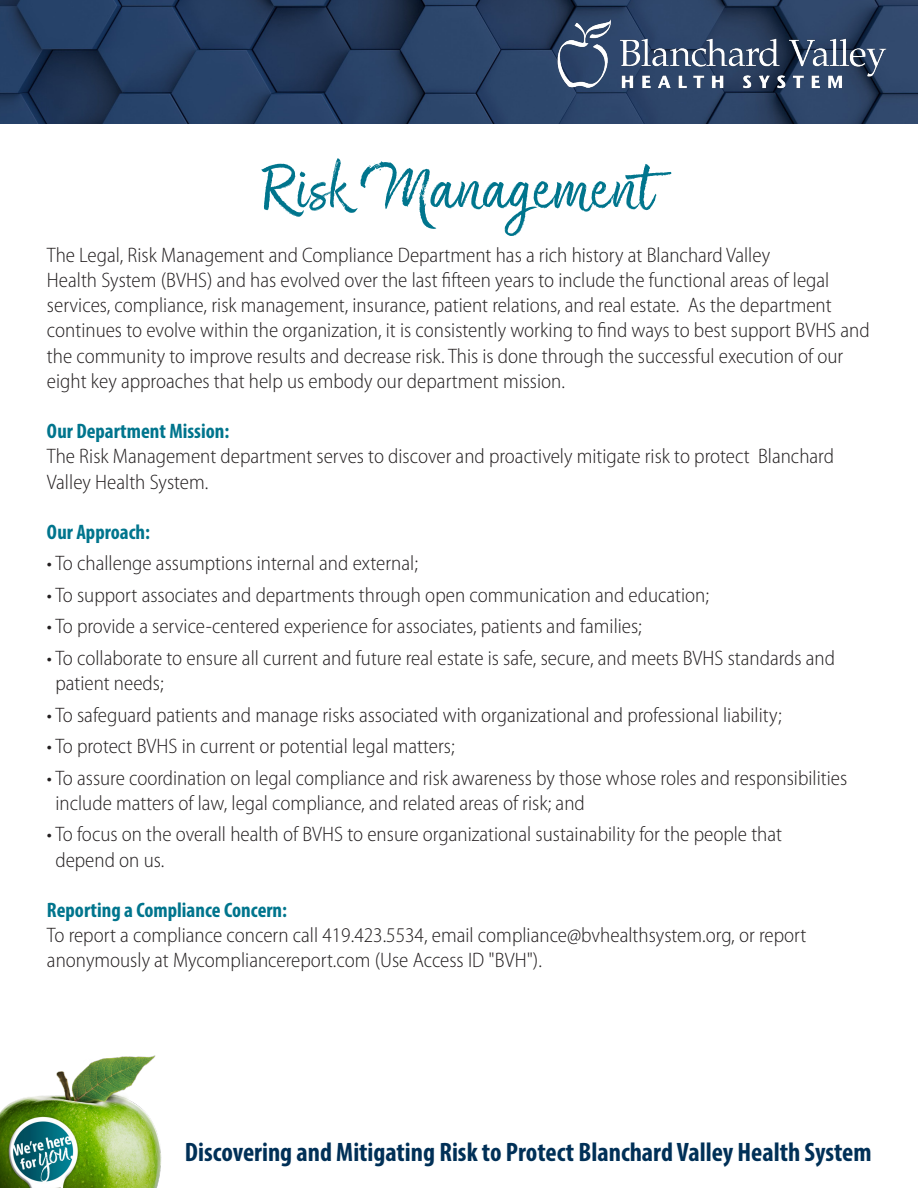
<style>
.page{position:relative;width:918px;height:1188px;background:#fff}
.page>*{position:absolute;margin:0;border:0;box-sizing:border-box;transform-origin:0 0}
.t1{font:70.5px "Good Karma Upright";color:#00758d}
.t2{font:700 condensed 26.7px "Myriad Pro";color:#003057}
.t3{font:300 semi-condensed 21px/25.2px "Myriad Pro";color:#231f20}
.t4{font:700 condensed 21px "Myriad Pro";color:#00758d}
</style>
<div class="page">
<img style="left:0;top:0;width:918px;height:123px">
<img style="left:555px;top:13px;width:336px;height:85px">
<img style="left:0;top:1055px;width:162px;height:133px">
<p class="t1" style="left:262px;top:147px;width:394px">Risk Management</p>
<p class="t3" style="left:47px;top:242px;width:725px">The Legal, Risk Management and Compliance Department has a rich history at Blanchard Valley</p>
<p class="t3" style="left:47px;top:267px;width:824px">Health System (BVHS) and has evolved over the last fifteen years to include the functional areas of legal services, compliance, risk management, insurance, patient relations, and real estate. As the department continues to evolve within the organization, it is consistently working to find ways to best support BVHS and the community to improve results and decrease risk. This is done through the successful execution of our eight key approaches that help us embody our department mission.</p>
<p class="t4" style="left:47px;top:418px;width:184px">Our Department Mission:</p>
<p class="t3" style="left:47px;top:444px;width:789px">The Risk Management department serves to discover and proactively mitigate risk to protect Blanchard<br>Valley Health System.</p>
<p class="t4" style="left:47px;top:519px;width:105px">Our Approach:</p>
<p class="t3" style="left:47px;top:551px;width:373px">• To challenge assumptions internal and external;</p>
<p class="t3" style="left:47px;top:582px;width:664px">• To support associates and departments through open communication and education;</p>
<p class="t3" style="left:47px;top:614px;width:596px">• To provide a service-centered experience for associates, patients and families;</p>
<p class="t3" style="left:47px;top:645px;width:790px">• To collaborate to ensure all current and future real estate is safe, secure, and meets BVHS standards and</p>
<p class="t3" style="left:55px;top:670px;width:110px">patient needs;</p>
<p class="t3" style="left:47px;top:702px;width:736px">• To safeguard patients and manage risks associated with organizational and professional liability;</p>
<p class="t3" style="left:47px;top:733px;width:409px">• To protect BVHS in current or potential legal matters;</p>
<p class="t3" style="left:47px;top:765px;width:802px">• To assure coordination on legal compliance and risk awareness by those whose roles and responsibilities</p>
<p class="t3" style="left:55px;top:790px;width:531px">include matters of law, legal compliance, and related areas of risk; and</p>
<p class="t3" style="left:47px;top:822px;width:737px">• To focus on the overall health of BVHS to ensure organizational sustainability for the people that</p>
<p class="t3" style="left:55px;top:847px;width:110px">depend on us.</p>
<p class="t4" style="left:47px;top:897px;width:242px">Reporting a Compliance Concern:</p>
<p class="t3" style="left:47px;top:922px;width:761px">To report a compliance concern call 419.423.5534, email compliance@bvhealthsystem.org, or report anonymously at Mycompliancereport.com (Use Access ID "BVH").</p>
<p class="t2" style="left:185px;top:1135px;width:688px">Discovering and Mitigating Risk to Protect Blanchard Valley Health System</p>
</div>
